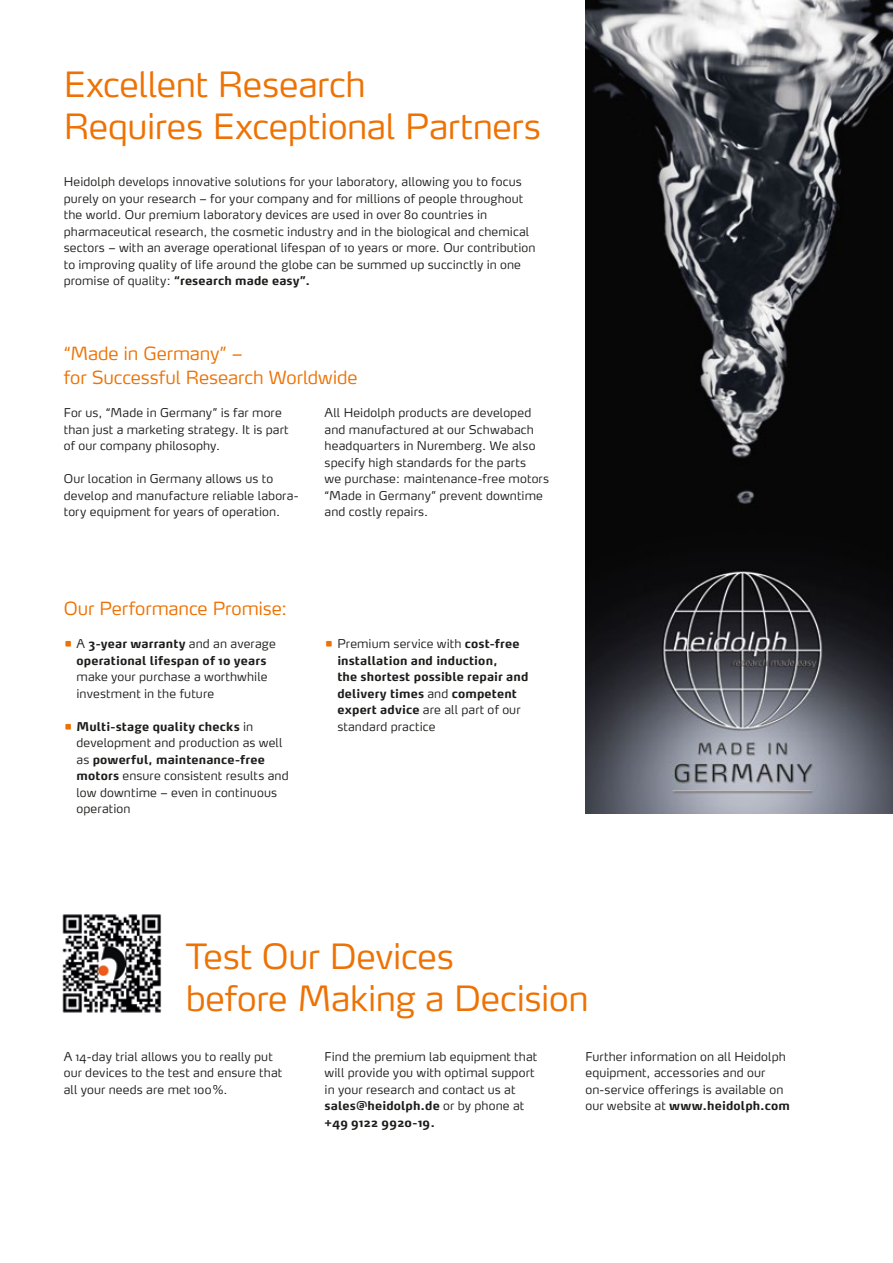
<style>
.page{position:relative;width:893px;height:1263px;background:#fff}
.page>*{position:absolute;margin:0;border:0;box-sizing:border-box;transform-origin:0 0}
.t1{font:300 34.5px/42px "Max OT";letter-spacing:-.01em;color:#ee7203}
.t2{font:300 18px/24px "Max OT";letter-spacing:-.005em;color:#ee7203}
.t3{font:300 12px/16.5px "Max OT";letter-spacing:.01em;color:#1d1d1b}
.t4{font:700 12px/16.5px "Max OT";letter-spacing:.01em;color:#1d1d1b;text-align:center}
.s1{font-weight:700}
.s2{font-weight:300;font-size:21px;color:#ee7203}
.s3{font-weight:300}
.s4{font-size:21px;color:#ee7203}
</style>
<div class="page">
<img style="left:585px;top:0;width:308px;height:813px">
<img style="left:62px;top:914px;width:100px;height:99px">
<h1 class="t1" style="left:64px;top:63px;width:479px">Excellent Research<br>Requires Exceptional Partners</h1>
<p class="t3" style="left:64px;top:173px;width:473px">Heidolph develops innovative solutions for your laboratory, allowing you to focus purely on your research – for your company and for millions of people throughout the world. Our premium laboratory devices are used in over 80 countries in pharmaceutical research, the cosmetic industry and in the biological and chemical sectors – with an average operational lifespan of 10 years or more. Our contribution to improving quality of life around the globe can be summed up succinctly in one promise of quality: <span class="s1">“research made easy”.</span></p>
<h2 class="t2" style="left:64px;top:341px;width:295px">“Made in Germany” –<br>for Successful Research Worldwide</h2>
<p class="t3" style="left:64px;top:404px;width:226px">For us, “Made in Germany” is far more than just a marketing strategy. It is part of our company philosophy.</p>
<p class="t3" style="left:64px;top:470px;width:236px">Our location in Germany allows us to develop and manufacture reliable labora&shy;tory equipment for years of operation.</p>
<p class="t3" style="left:325px;top:404px;width:226px">All Heidolph products are developed and manufactured at our Schwabach headquarters in Nuremberg. We also specify high standards for the parts<br>we purchase: maintenance-free motors “Made in Germany” prevent downtime and costly repairs.</p>
<h2 class="t2" style="left:64px;top:596px;width:225px">Our Performance Promise:</h2>
<p class="t4" style="left:64px;top:635px;width:214px"><span class="s2">•</span> <span class="s3">A</span> 3-year warranty <span class="s3">and an average </span>operational lifespan of 10 years</p>
<p class="t3" style="left:77px;top:668px;width:193px">make your purchase a worthwhile investment in the future</p>
<p class="t3" style="left:77px;top:718px;width:214px;text-indent:-13px"><span class="s4">•</span> <span class="s1">Multi-stage quality checks</span> in development and production as well as <span class="s1">powerful, maintenance-free motors</span> ensure consistent results and low downtime – even in continuous operation</p>
<p class="t4" style="left:337px;top:635px;width:193px;text-align:left;text-indent:-13px"><span class="s2">•</span> <span class="s3">Premium service with</span> cost-free installation and induction,<br>the shortest possible repair and delivery times <span class="s3">and</span> competent expert advice <span class="s3">are all part of our standard practice</span></p>
<h1 class="t1" style="left:186px;top:935px;width:404px">Test Our Devices<br>before Making a Decision</h1>
<p class="t3" style="left:64px;top:1048px;width:220px">A 14-day trial allows you to really put our devices to the test and ensure that all your needs are met 100%.</p>
<p class="t3" style="left:325px;top:1048px;width:214px">Find the premium lab equipment that will provide you with optimal support in your research and contact us at <span class="s1">sales@heidolph.de</span> or by phone at <span class="s1">+49 9122 9920-19.</span></p>
<p class="t3" style="left:585px;top:1048px;width:206px">Further information on all Heidolph equipment, accessories and our on-service offerings is available on our website at <span class="s1">www.heidolph.com</span></p>
</div>
